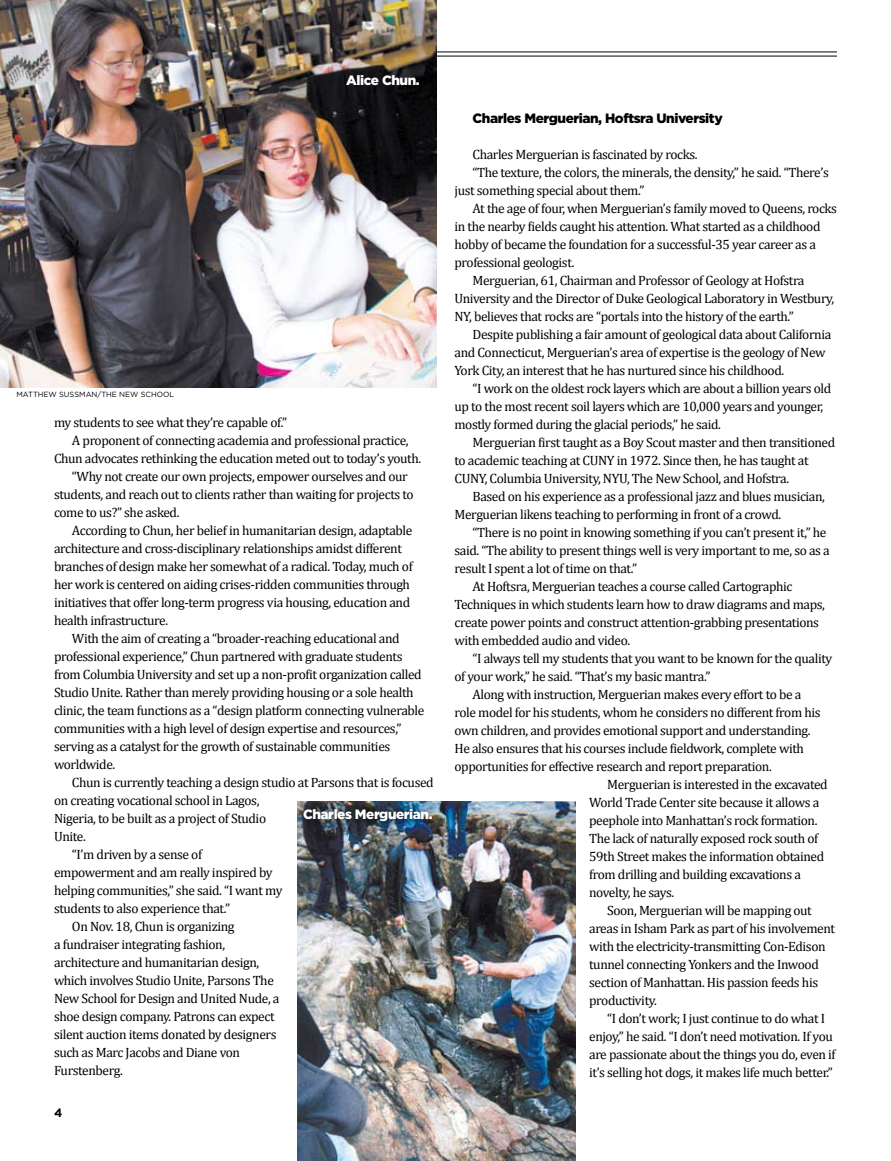
<style>
.page{position:relative;width:891px;height:1161px;background:#fff}
.page>*{position:absolute;margin:0;border:0;box-sizing:border-box;transform-origin:0 0}
.t1{font:13.5px "Cambria";letter-spacing:-.03em;color:#000}
.t2{font:900 13.5px "Gotham";letter-spacing:-.03em;color:#000}
.t3{font:900 13.5px "Gotham";letter-spacing:-.03em;color:#fff}
.t4{font:700 12px "Gotham";color:#000}
.t5{font:7.5px "Gotham";color:#000}
</style>
<div class="page">
<hr style="left:54px;top:52px;width:783px;height:1px;background:#000">
<hr style="left:54px;top:56px;width:783px;height:1px;background:#000">
<img style="left:0;top:0;width:436px;height:388px">
<img style="left:297px;top:801px;width:279px;height:360px">
<div style="left:295px;top:801px;width:144px;height:27px;background:#000;opacity:.75"></div>
<p class="t5" style="left:16px;top:389px;width:60px">MATTHEW SUSSM</p>
<p class="t5" style="left:86px;top:389px;width:90px">AN/THE N EW SCHOOL</p>
<p class="t3" style="left:346px;top:71px;width:75px">Alice Chun.</p>
<p class="t1" style="left:54px;top:415px;width:235px">my students to see what they’re capable of.”</p>
<p class="t1" style="left:72px;top:433px;width:338px">A proponent of connecting academia and professional practice,</p>
<p class="t1" style="left:54px;top:451px;width:369px">Chun advocates rethinking the education meted out to today’s youth.</p>
<p class="t1" style="left:72px;top:469px;width:337px">“Why not create our own projects, empower ourselves and our</p>
<p class="t1" style="left:54px;top:487px;width:361px">students, and reach out to clients rather than waiting for projects to</p>
<p class="t1" style="left:54px;top:505px;width:127px">come to us?” she asked.</p>
<p class="t1" style="left:72px;top:523px;width:342px">According to Chun, her belief in humanitarian design, adaptable</p>
<p class="t1" style="left:54px;top:541px;width:349px">architecture and cross-disciplinary relationships amidst different</p>
<p class="t1" style="left:54px;top:559px;width:360px">branches of design make her somewhat of a radical. Today, much of</p>
<p class="t1" style="left:54px;top:577px;width:358px">her work is centered on aiding crises-ridden communities through</p>
<p class="t1" style="left:54px;top:595px;width:358px">initiatives that offer long-term progress via housing, education and</p>
<p class="t1" style="left:54px;top:613px;width:116px">health infrastructure.</p>
<p class="t1" style="left:72px;top:631px;width:329px">With the aim of creating a “broader-reaching educational and</p>
<p class="t1" style="left:54px;top:649px;width:350px">professional experience,” Chun partnered with graduate students</p>
<p class="t1" style="left:54px;top:667px;width:369px">from Columbia University and set up a non-profit organization called</p>
<p class="t1" style="left:54px;top:685px;width:361px">Studio Unite. Rather than merely providing housing or a sole health</p>
<p class="t1" style="left:54px;top:703px;width:372px">clinic, the team functions as a “design platform connecting vulnerable</p>
<p class="t1" style="left:54px;top:721px;width:349px">communities with a high level of design expertise and resources,”</p>
<p class="t1" style="left:54px;top:739px;width:338px">serving as a catalyst for the growth of sustainable communities</p>
<p class="t1" style="left:54px;top:757px;width:63px">worldwide.</p>
<p class="t1" style="left:72px;top:775px;width:363px">Chun is currently teaching a design studio at Parsons that is focused</p>
<p class="t1" style="left:54px;top:793px;width:207px">on creating vocational school in Lagos,</p>
<p class="t1" style="left:54px;top:811px;width:214px">Nigeria, to be built as a project of Studio</p>
<p class="t1" style="left:54px;top:829px;width:33px">Unite.</p>
<p class="t1" style="left:72px;top:847px;width:132px">“I’m driven by a sense of</p>
<p class="t1" style="left:54px;top:865px;width:220px">empowerment and am really inspired by</p>
<p class="t1" style="left:54px;top:883px;width:230px">helping communities,” she said. “I want my</p>
<p class="t1" style="left:54px;top:901px;width:178px">students to also experience that.”</p>
<p class="t1" style="left:72px;top:919px;width:164px">On Nov. 18, Chun is organizing</p>
<p class="t1" style="left:54px;top:937px;width:173px">a fundraiser integrating fashion,</p>
<p class="t1" style="left:54px;top:955px;width:207px">architecture and humanitarian design,</p>
<p class="t1" style="left:54px;top:973px;width:221px">which involves Studio Unite, Parsons The</p>
<p class="t1" style="left:54px;top:991px;width:227px">New School for Design and United Nude, a</p>
<p class="t1" style="left:54px;top:1009px;width:222px">shoe design company. Patrons can expect</p>
<p class="t1" style="left:54px;top:1027px;width:224px">silent auction items donated by designers</p>
<p class="t1" style="left:54px;top:1045px;width:188px">such as Marc Jacobs and Diane von</p>
<p class="t1" style="left:54px;top:1062px;width:70px">Furstenberg.</p>
<p class="t3" style="left:303px;top:805px;width:131px">Charles Merguerian.</p>
<p class="t4" style="left:54px;top:1104px;width:10px">4</p>
<p class="t2" style="left:472px;top:109px;width:252px">Charles Merguerian, Hoftsra University</p>
<p class="t1" style="left:472px;top:146px;width:227px">Charles Merguerian is fascinated by rocks.</p>
<p class="t1" style="left:472px;top:164px;width:358px">“The texture, the colors, the minerals, the density,” he said. “There’s</p>
<p class="t1" style="left:455px;top:182px;width:191px">just something special about them.”</p>
<p class="t1" style="left:472px;top:200px;width:366px">At the age of four, when Merguerian’s family moved to Queens, rocks</p>
<p class="t1" style="left:455px;top:218px;width:367px">in the nearby fields caught his attention. What started as a childhood</p>
<p class="t1" style="left:455px;top:236px;width:363px">hobby of became the foundation for a successful-35 year career as a</p>
<p class="t1" style="left:455px;top:254px;width:121px">professional geologist.</p>
<p class="t1" style="left:472px;top:272px;width:334px">Merguerian, 61, Chairman and Professor of Geology at Hofstra</p>
<p class="t1" style="left:455px;top:290px;width:381px">University and the Director of Duke Geological Laboratory in Westbury,</p>
<p class="t1" style="left:455px;top:308px;width:341px">NY, believes that rocks are “portals into the history of the earth.”</p>
<p class="t1" style="left:472px;top:326px;width:360px">Despite publishing a fair amount of geological data about California</p>
<p class="t1" style="left:455px;top:344px;width:373px">and Connecticut, Merguerian’s area of expertise is the geology of New</p>
<p class="t1" style="left:455px;top:362px;width:331px">York City, an interest that he has nurtured since his childhood.</p>
<p class="t1" style="left:472px;top:380px;width:360px">“I work on the oldest rock layers which are about a billion years old</p>
<p class="t1" style="left:455px;top:398px;width:370px">up to the most recent soil layers which are 10,000 years and younger,</p>
<p class="t1" style="left:455px;top:416px;width:268px">mostly formed during the glacial periods,” he said.</p>
<p class="t1" style="left:472px;top:434px;width:364px">Merguerian first taught as a Boy Scout master and then transitioned</p>
<p class="t1" style="left:455px;top:452px;width:356px">to academic teaching at CUNY in 1972. Since then, he has taught at</p>
<p class="t1" style="left:455px;top:470px;width:336px">CUNY, Columbia University, NYU, The New School, and Hofstra.</p>
<p class="t1" style="left:472px;top:488px;width:354px">Based on his experience as a professional jazz and blues musician,</p>
<p class="t1" style="left:455px;top:506px;width:328px">Merguerian likens teaching to performing in front of a crowd.</p>
<p class="t1" style="left:472px;top:524px;width:356px">“There is no point in knowing something if you can’t present it,” he</p>
<p class="t1" style="left:455px;top:542px;width:377px">said. “The ability to present things well is very important to me, so as a</p>
<p class="t1" style="left:455px;top:560px;width:184px">result I spent a lot of time on that.”</p>
<p class="t1" style="left:472px;top:578px;width:322px">At Hoftsra, Merguerian teaches a course called Cartographic</p>
<p class="t1" style="left:455px;top:596px;width:372px">Techniques in which students learn how to draw diagrams and maps,</p>
<p class="t1" style="left:455px;top:614px;width:366px">create power points and construct attention-grabbing presentations</p>
<p class="t1" style="left:455px;top:632px;width:177px">with embedded audio and video.</p>
<p class="t1" style="left:472px;top:650px;width:361px">“I always tell my students that you want to be known for the quality</p>
<p class="t1" style="left:455px;top:668px;width:257px">of your work,” he said. “That’s my basic mantra.”</p>
<p class="t1" style="left:472px;top:686px;width:330px">Along with instruction, Merguerian makes every effort to be a</p>
<p class="t1" style="left:455px;top:704px;width:368px">role model for his students, whom he considers no different from his</p>
<p class="t1" style="left:455px;top:722px;width:358px">own children, and provides emotional support and understanding.</p>
<p class="t1" style="left:455px;top:740px;width:351px">He also ensures that his courses include fieldwork, complete with</p>
<p class="t1" style="left:455px;top:758px;width:319px">opportunities for effective research and report preparation.</p>
<p class="t1" style="left:607px;top:776px;width:222px">Merguerian is interested in the excavated</p>
<p class="t1" style="left:589px;top:794px;width:232px">World Trade Center site because it allows a</p>
<p class="t1" style="left:589px;top:812px;width:230px">peephole into Manhattan’s rock formation.</p>
<p class="t1" style="left:589px;top:830px;width:231px">The lack of naturally exposed rock south of</p>
<p class="t1" style="left:589px;top:848px;width:237px">59th Street makes the information obtained</p>
<p class="t1" style="left:589px;top:866px;width:213px">from drilling and building excavations a</p>
<p class="t1" style="left:589px;top:884px;width:87px">novelty, he says.</p>
<p class="t1" style="left:607px;top:902px;width:206px">Soon, Merguerian will be mapping out</p>
<p class="t1" style="left:589px;top:920px;width:247px">areas in Isham Park as part of his involvement</p>
<p class="t1" style="left:589px;top:938px;width:238px">with the electricity-transmitting Con-Edison</p>
<p class="t1" style="left:589px;top:956px;width:231px">tunnel connecting Yonkers and the Inwood</p>
<p class="t1" style="left:589px;top:974px;width:230px">section of Manhattan. His passion feeds his</p>
<p class="t1" style="left:589px;top:992px;width:69px">productivity.</p>
<p class="t1" style="left:607px;top:1010px;width:220px">“I don’t work; I just continue to do what I</p>
<p class="t1" style="left:589px;top:1028px;width:245px">enjoy,” he said. “I don’t need motivation. If you</p>
<p class="t1" style="left:589px;top:1046px;width:248px">are passionate about the things you do, even if</p>
<p class="t1" style="left:589px;top:1064px;width:245px">it’s selling hot dogs, it makes life much better.”</p>
</div>
